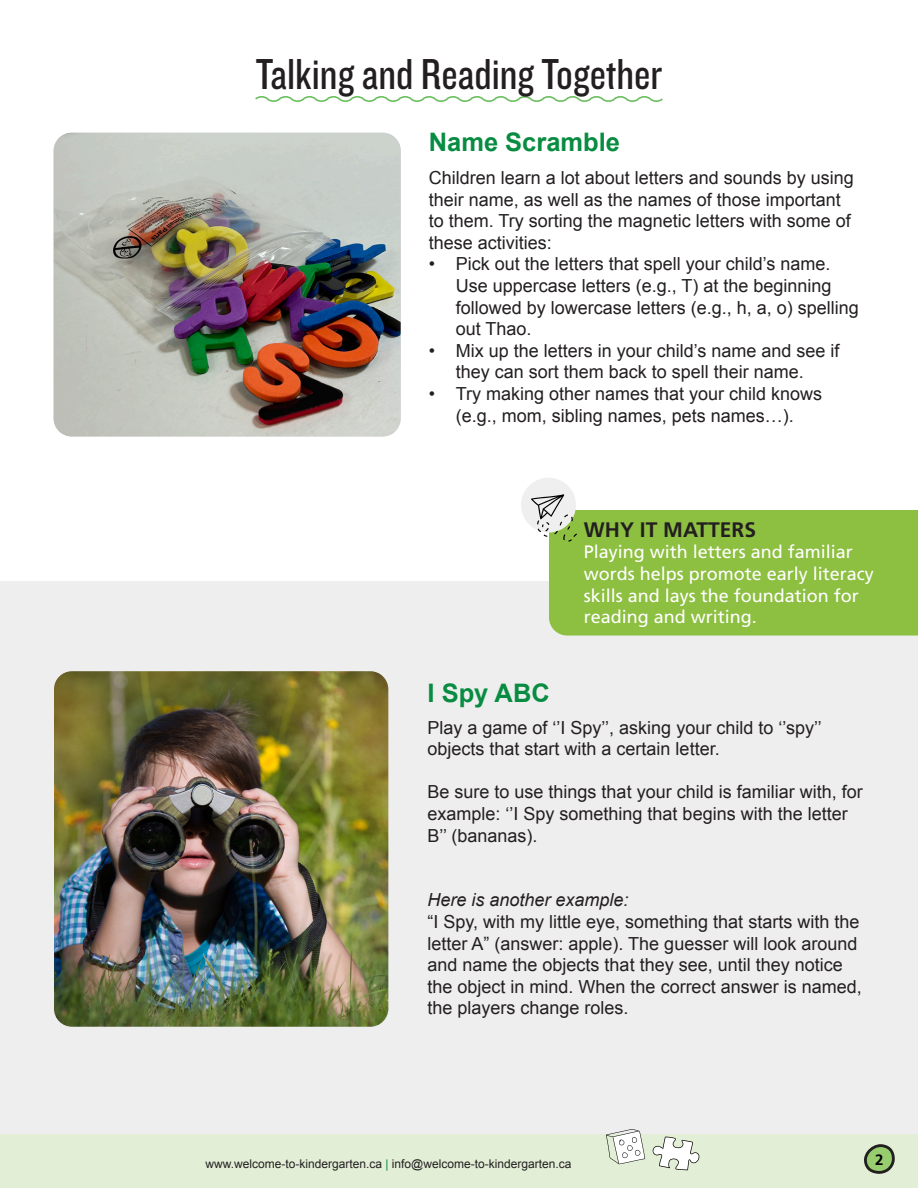
<style>
.page{position:relative;width:918px;height:1188px;background:#fff}
.page>*{position:absolute;margin:0;border:0;box-sizing:border-box;transform-origin:0 0}
.Titre_souligné{font:45px "Knockout 29 Junior Ltweight";color:#231f20}
.t1{font:700 25.5px "Arial";color:#078c41}
.t2{font:700 21px "Frutiger LT Std";color:#231f20}
.t3{font:18px/21.6px "Arial";color:#231f20}
.t4{font:18px/21.6px "Frutiger LT Std";color:#fff}
.t5{font:italic 18px "Arial";color:#231f20}
.t6{font:700 15px "Frutiger LT Std";color:#000}
.t7{font:12px "Arial";color:#231f20}
.s1{color:#078c41}
</style>
<div class="page">
<div style="left:0;top:1134px;width:918px;height:54px;background:#e2efd6"></div>
<div style="left:0;top:581px;width:918px;height:553px;background:#efeeee"></div>
<svg style="left:255px;top:96px;width:408px;height:6px"></svg>
<img style="left:54px;top:133px;width:347px;height:303px">
<div style="left:549px;top:510px;width:369px;height:126px;background:#8dbf41"></div>
<div style="left:521px;top:478px;width:55px;height:55px;background:#efefef;border-radius:50%"></div>
<svg style="left:531px;top:494px;width:46px;height:48px"></svg>
<img style="left:54px;top:671px;width:334px;height:356px">
<svg style="left:864px;top:1144px;width:31px;height:30px"></svg>
<svg style="left:652px;top:1137px;width:47px;height:33px"></svg>
<svg style="left:606px;top:1129px;width:39px;height:35px"></svg>
<p class="Titre_souligné" style="left:256px;top:45px;width:408px">Talking and Reading Together</p>
<p class="t1" style="left:429px;top:126px;width:193px">Name Scramble</p>
<p class="t3" style="left:429px;top:167px;width:427px">Children learn a lot about letters and sounds by using their name, as well as the names of those important to them. Try sorting the magnetic letters with some of these activities:</p>
<p class="t3" style="left:456px;top:254px;width:405px;text-indent:-27px">• Pick out the letters that spell your child’s name.<br>Use uppercase letters (e.g., T) at the beginning followed by lowercase letters (e.g., h, a, o) spelling out Thao.</p>
<p class="t3" style="left:429px;top:340px;width:412px;text-align:center">• Mix up the letters in your child’s name and see if they can sort them back to spell their name.</p>
<p class="t3" style="left:429px;top:383px;width:395px;text-align:center">• Try making other names that your child knows (e.g., mom, sibling names, pets names…).</p>
<p class="t1" style="left:428px;top:676px;width:124px">I Spy ABC</p>
<p class="t2" style="left:584px;top:517px;width:174px">WHY IT MATTERS</p>
<p class="t4" style="left:584px;top:541px;width:292px">Playing with letters and familiar words helps promote early literacy skills and lays the foundation for reading and writing.</p>
<p class="t3" style="left:428px;top:717px;width:396px">Play a game of ‘’I Spy’’, asking your child to ‘’spy’’ objects that start with a certain letter.</p>
<p class="t3" style="left:428px;top:781px;width:437px">Be sure to use things that your child is familiar with, for example: ‘’I Spy something that begins with the letter<br>B’’ (bananas).</p>
<p class="t5" style="left:428px;top:888px;width:203px">Here is another example:</p>
<p class="t3" style="left:428px;top:911px;width:436px">“I Spy, with my little eye, something that starts with the letter A” (answer: apple). The guesser will look around and name the objects that they see, until they notice the object in mind. When the correct answer is named, the players change roles.</p>
<p class="t7" style="left:205px;top:1156px;width:368px">www.welcome-to-kindergarten.ca <span class="s1">|</span> info@welcome-to-kindergarten.ca</p>
<p class="t6" style="left:875px;top:1151px;width:10px">2</p>
</div>
